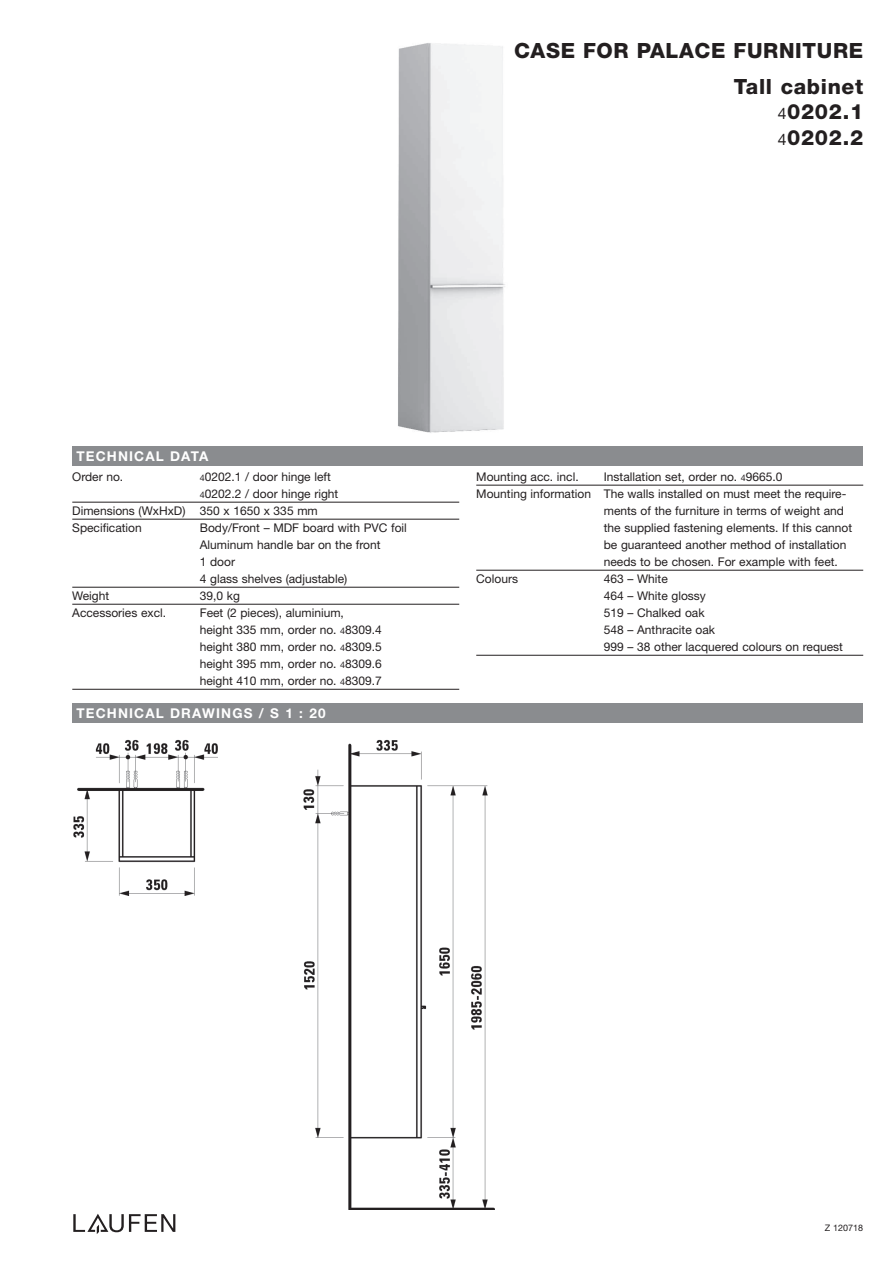
<style>
.page{position:relative;width:893px;height:1263px;background:#fff}
.page>*{position:absolute;margin:0;border:0;box-sizing:border-box;transform-origin:0 0}
.t1{font:800 21px/36.2px "Helvetica Neue";letter-spacing:.03em;color:#231f20;text-align:right}
.t2{font:700 13.5px "Helvetica Neue";letter-spacing:.085em;color:#fff}
.t3{font:12px/17px "Helvetica Neue";color:#231f20}
.t4{font:9px "Helvetica Neue";color:#231f20}
.s1{font-weight:400;font-size:15.75px}
.s2{font-size:9px}
</style>
<div class="page">
<img style="left:398px;top:43px;width:107px;height:390px">
<svg style="left:73px;top:1214px;width:102px;height:20px"></svg>
<div style="left:72px;top:704px;width:791px;height:19px;background:#8a8c8f"></div>
<div style="left:72px;top:446px;width:791px;height:20px;background:#8a8c8f"></div>
<hr style="left:72px;top:502px;width:387px;height:1px;background:#231f20">
<hr style="left:72px;top:519px;width:387px;height:1px;background:#231f20">
<hr style="left:72px;top:587px;width:387px;height:1px;background:#231f20">
<hr style="left:72px;top:604px;width:387px;height:1px;background:#231f20">
<hr style="left:72px;top:689px;width:387px;height:1px;background:#231f20">
<hr style="left:476px;top:485px;width:387px;height:1px;background:#231f20">
<hr style="left:476px;top:570px;width:387px;height:1px;background:#231f20">
<hr style="left:476px;top:655px;width:387px;height:1px;background:#231f20">
<img style="left:73px;top:740px;width:145px;height:155px">
<img style="left:303px;top:740px;width:192px;height:470px">
<h1 class="t1" style="left:514px;top:34px;width:351px">CASE FOR PALACE FURNITURE<br>Tall cabinet</h1>
<h1 class="t1" style="left:778px;top:101px;width:87px;line-height:25.5px;text-align:left"><span class="s1">4</span>0202.1<br><span class="s1">4</span>0202.2</h1>
<p class="t2" style="left:77px;top:451px;width:133px">TECHNICAL DATA</p>
<p class="t3" style="left:72px;top:469px;width:53px">Order no.</p>
<p class="t3" style="left:200px;top:469px;width:133px"><span class="s2">4</span>0202.1 / door hinge left</p>
<p class="t3" style="left:200px;top:486px;width:140px"><span class="s2">4</span>0202.2 / door hinge right</p>
<p class="t3" style="left:72px;top:503px;width:247px">Dimensions (WxHxD) 350 x 1650 x 335 mm</p>
<p class="t3" style="left:72px;top:520px;width:71px">Specification</p>
<p class="t3" style="left:200px;top:520px;width:209px">Body/Front – MDF board with PVC foil<br>Aluminum handle bar on the front<br>1 door<br>4 glass shelves (adjustable)</p>
<p class="t3" style="left:72px;top:588px;width:38px">Weight</p>
<p class="t3" style="left:200px;top:588px;width:42px">39,0 kg</p>
<p class="t3" style="left:72px;top:605px;width:95px">Accessories excl.</p>
<p class="t3" style="left:200px;top:605px;width:184px">Feet (2 pieces), aluminium,<br>height 335 mm, order no. <span class="s2">4</span>8309.4 height 380 mm, order no. <span class="s2">4</span>8309.5 height 395 mm, order no. <span class="s2">4</span>8309.6 height 410 mm, order no. <span class="s2">4</span>8309.7</p>
<p class="t2" style="left:77px;top:708px;width:251px">TECHNICAL DRAWINGS / S 1 : 20</p>
<p class="t3" style="left:476px;top:469px;width:104px">Mounting acc. incl.</p>
<p class="t3" style="left:604px;top:469px;width:180px">Installation set, order no. <span class="s2">4</span>9665.0</p>
<p class="t3" style="left:476px;top:486px;width:372px">Mounting information The walls installed on must meet the require-</p>
<p class="t3" style="left:604px;top:503px;width:242px">ments of the furniture in terms of weight and</p>
<p class="t3" style="left:604px;top:520px;width:250px">the supplied fastening elements. If this cannot</p>
<p class="t3" style="left:604px;top:537px;width:244px">be guaranteed another method of installation</p>
<p class="t3" style="left:604px;top:554px;width:236px">needs to be chosen. For example with feet.</p>
<p class="t3" style="left:476px;top:571px;width:43px">Colours</p>
<p class="t3" style="left:604px;top:571px;width:241px">463 – White<br>464 – White glossy<br>519 – Chalked oak<br>548 – Anthracite oak<br>999 – 38 other lacquered colours on request</p>
<p class="t4" style="left:825px;top:1224px;width:40px">Z 120718</p>
</div>
